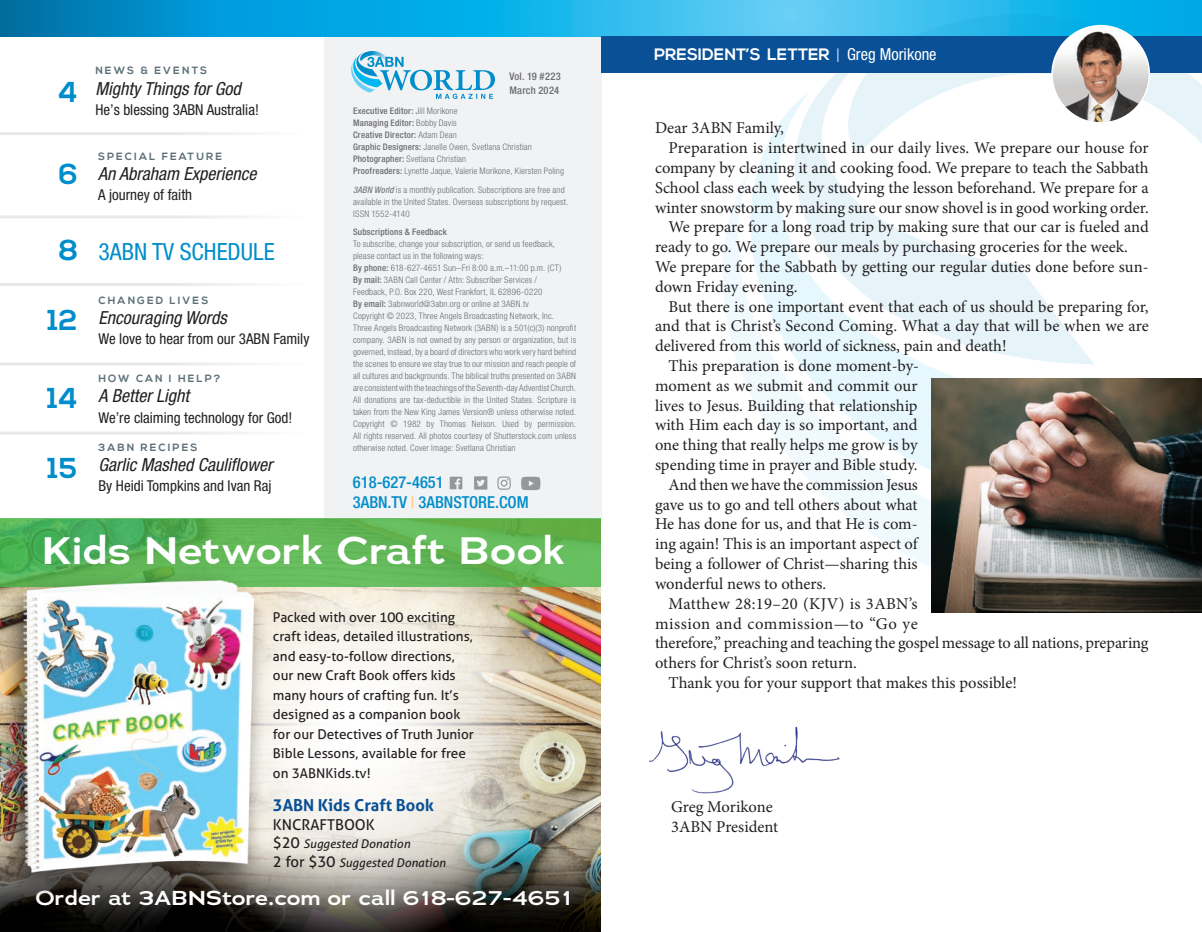
<style>
.page{position:relative;width:1202px;height:932px;background:#fff}
.page>*{position:absolute;margin:0;border:0;box-sizing:border-box;transform-origin:0 0}
.t1{font:600 38.1px "Adrianna Extended";color:#fff}
.Body{font:700 28.65px "Nexa";color:#008dcb}
.Body-2{font:condensed 23.7px "Helvetica Neue LT Pro";color:#008dcb}
.t2{font:600 20.1px "Adrianna Extended";color:#fff}
.Intro_Lg-Title{font:italic condensed 18px "Helvetica Neue LT Pro";color:#231f20}
.Body-3{font:16.5px/19.8px "Minion Pro";letter-spacing:-.005em;color:#231f20;text-align:justify}
.t3{font:500 condensed 16.5px "Helvetica Neue LT Pro";color:#008dcb}
.Body-4{font:700 16.5px "Nexa";color:#fff}
.t4{font:700 16.5px "Aller";color:#095097}
.Intro_Sub-Title{font:condensed 15px "Helvetica Neue LT Pro";color:#231f20}
.Body-5{font:condensed 15px "Helvetica Neue LT Pro";color:#231f20}
.t5{font:15px "Aller";color:#231f20}
.t6{font:13.5px/19.5px "Aller";color:#231f20}
.t7{font:italic 12px "Aller";color:#231f20}
.Intro_Grey-Head{font:700 10.5px "Nexa";letter-spacing:.2em;color:#5c6f78}
.About_us{font:500 condensed 10.5px "Helvetica Neue LT Pro";letter-spacing:.02em;color:#6b6b6e}
.Intro_Spacing__all_l{font:700 10.5px "Nexa";letter-spacing:.2em;color:#5c6f78}
.About_us-2{font:300 condensed 9px/12px "Helvetica Neue LT Pro";letter-spacing:.02em;color:#6b6b6e}
.About_us-3{font:500 condensed 9px "Helvetica Neue LT Pro";letter-spacing:.02em;color:#6b6b6e}
.s1{font-weight:300}
.s2{font-weight:500}
.s3{font-weight:400;font-style:italic}
.s4{color:#fdce89}
.s5{font-style:normal;font-size:15px}
.s6{font-family:"Helvetica Neue LT Pro";font-weight:400;font-stretch:condensed}
</style>
<div class="page">
<img style="left:0;top:587px;width:601px;height:345px">
<div style="left:324px;top:36px;width:278px;height:485px;background:#f0f2f3"></div>
<svg style="left:0;top:0;width:1202px;height:37px;background:#1aaae0"></svg>
<svg style="left:351px;top:51px;width:144px;height:48px"></svg>
<hr style="left:0;top:132px;width:313px;height:3px;background:#5c6f78">
<hr style="left:0;top:215px;width:313px;height:3px;background:#5c6f78">
<hr style="left:0;top:283px;width:313px;height:3px;background:#5c6f78">
<hr style="left:0;top:362px;width:313px;height:3px;background:#5c6f78">
<hr style="left:0;top:431px;width:313px;height:3px;background:#5c6f78">
<svg style="left:847px;top:14px;width:355px;height:129px;background:#5fc9ef"></svg>
<svg style="left:718px;top:72px;width:337px;height:20px"></svg>
<svg style="left:758px;top:92px;width:400px;height:273px"></svg>
<svg style="left:723px;top:169px;width:335px;height:398px"></svg>
<div style="left:601px;top:36px;width:601px;height:36px;background:#095097"></div>
<img style="left:1052px;top:26px;width:97px;height:97px;border-radius:49px">
<div style="left:1051px;top:25px;width:99px;height:99px;border:2px solid #fff;border-radius:50%"></div>
<img style="left:649px;top:726px;width:191px;height:68px">
<svg style="left:450px;top:476px;width:12px;height:13px"></svg>
<svg style="left:497px;top:476px;width:14px;height:14px"></svg>
<svg style="left:474px;top:476px;width:13px;height:13px"></svg>
<svg style="left:521px;top:476px;width:19px;height:14px"></svg>
<img style="left:931px;top:378px;width:271px;height:234px">
<img style="left:156px;top:518px;width:398px;height:414px">
<svg style="left:0;top:519px;width:601px;height:68px;background:#5cb556"></svg>
<div style="left:0;top:570px;width:269px;height:334px;background:#231f20;opacity:.75"></div>
<img style="left:0;top:562px;width:293px;height:324px">
<p class="Body" style="left:58px;top:75px;width:21px">4</p>
<p class="Body" style="left:59px;top:158px;width:21px">6</p>
<p class="Body" style="left:59px;top:234px;width:21px">8</p>
<p class="Body" style="left:48px;top:303px;width:31px">12</p>
<p class="Body" style="left:47px;top:381px;width:32px">14</p>
<p class="Body" style="left:48px;top:451px;width:31px">15</p>
<p class="Intro_Spacing__all_l" style="left:95px;top:65px;width:113px">NEWS &amp; EVENTS</p>
<p class="Intro_Lg-Title" style="left:95px;top:78px;width:147px">Mighty Things for God</p>
<p class="Body-5" style="left:95px;top:101px;width:165px">He’s blessing 3ABN Australia!</p>
<p class="Intro_Grey-Head" style="left:98px;top:150px;width:125px">SPECIAL FEATURE</p>
<p class="Intro_Lg-Title" style="left:98px;top:163px;width:160px">An Abraham Experience</p>
<p class="Intro_Sub-Title" style="left:98px;top:186px;width:96px">A journey of faith</p>
<p class="Body-2" style="left:98px;top:238px;width:178px">3ABN TV SCHEDULE</p>
<p class="Intro_Grey-Head" style="left:98px;top:294px;width:111px">CHANGED LIVES</p>
<p class="Intro_Lg-Title" style="left:98px;top:307px;width:130px">Encouraging Words</p>
<p class="Intro_Sub-Title" style="left:98px;top:330px;width:212px">We love to hear from our 3ABN Family</p>
<p class="Intro_Grey-Head" style="left:98px;top:372px;width:123px">HOW CAN I HELP?</p>
<p class="Intro_Lg-Title" style="left:98px;top:385px;width:92px">A Better Light</p>
<p class="Intro_Sub-Title" style="left:98px;top:408px;width:195px">We’re claiming technology for God!</p>
<p class="Intro_Grey-Head" style="left:98px;top:441px;width:101px">3ABN RECIPES</p>
<p class="Intro_Lg-Title" style="left:98px;top:454px;width:175px">Garlic Mashed Cauliflower</p>
<p class="Intro_Sub-Title" style="left:98px;top:477px;width:174px">By Heidi Tompkins and Ivan Raj</p>
<p class="About_us" style="left:509px;top:70px;width:53px">Vol. 19 #223</p>
<p class="About_us" style="left:509px;top:84px;width:51px">March 2024</p>
<p class="About_us-3" style="left:353px;top:105px;width:106px">Executive Editor: <span class="s1">Jill Morikone</span></p>
<p class="About_us-3" style="left:353px;top:117px;width:105px">Managing Editor: <span class="s1">Bobby Davis</span></p>
<p class="About_us-3" style="left:353px;top:129px;width:105px">Creative Director: <span class="s1">Adam Dean</span></p>
<p class="About_us-2" style="left:353px;top:141px;width:180px"><span class="s2">Graphic Designers:</span> Janelle Owen, Svetlana Christian</p>
<p class="About_us-2" style="left:353px;top:153px;width:115px"><span class="s2">Photographer:</span> Svetlana Christian</p>
<p class="About_us-2" style="left:353px;top:165px;width:212px"><span class="s2">Proofreaders:</span> Lynette Jaque, Valerie Morikone, Kiersten Poling</p>
<p class="About_us-2" style="left:353px;top:183px;width:217px"><span class="s3">3ABN World</span> is a monthly publication. Subscriptions are free and available in the United States. Overseas subscriptions by request.<br>ISSN 1552-4140</p>
<p class="About_us-3" style="left:353px;top:227px;width:95px">Subscriptions &amp; Feedback</p>
<p class="About_us-2" style="left:353px;top:238px;width:210px">To subscribe, change your subscription, or send us feedback, please contact us in the following ways:<br><span class="s2">By phone:</span> 618-627-4651 Sun–Fri 8:00 a.m.–11:00 p.m. (CT)<br><span class="s2">By mail:</span> 3ABN Call Center / Attn: Subscriber Services / Feedback, P.O. Box 220, West Frankfort, IL 62896-0220</p>
<p class="About_us-2" style="left:353px;top:298px;width:177px"><span class="s2">By email:</span> 3abnworld@3abn.org or online at 3ABN.tv</p>
<p class="About_us-2" style="left:353px;top:310px;width:202px">Copyright © 2023, Three Angels Broadcasting Network, Inc.</p>
<p class="About_us-2" style="left:353px;top:322px;width:225px;text-align:justify">Three Angels Broadcasting Network (3ABN) is a 501(c)(3) nonprofit company. 3ABN is not owned by any person or organization, but is governed, instead, by a board of directors who work very hard behind the scenes to ensure we stay true to our mission and reach people of all cultures and backgrounds. The biblical truths presented on 3ABN are consistent with the teachings of the Seventh-day Adventist Church.<br>All donations are tax-deductible in the United States. Scripture is taken from the New King James Version® unless otherwise noted.<br>Copyright © 1982 by Thomas Nelson. Used by permission.<br>All rights reserved. All photos courtesy of Shutterstock.com unless otherwise noted. Cover Image: Svetlana Christian</p>
<p class="t3" style="left:353px;top:472px;width:92px">618-627-4651</p>
<p class="t3" style="left:353px;top:492px;width:177px">3ABN.TV <span class="s4">|</span> 3ABNSTORE.COM</p>
<p class="t1" style="left:42px;top:525px;width:525px">Kids Network Craft Book</p>
<p class="t6" style="left:273px;top:607px;width:202px">Packed with over 100 exciting craft ideas, detailed illustrations, and easy-to-follow directions, our new Craft Book offers kids many hours of crafting fun. It’s designed as a companion book for our Detectives of Truth Junior<br>Bible Lessons, available for free on 3ABNKids.tv!</p>
<p class="t4" style="left:273px;top:794px;width:162px">3ABN Kids Craft Book</p>
<p class="t5" style="left:273px;top:814px;width:103px">KNCRAFTBOOK</p>
<p class="t7" style="left:273px;top:836px;width:139px"><span class="s5">$20</span> Suggested Donation</p>
<p class="t7" style="left:273px;top:855px;width:174px"><span class="s5">2 for $30</span> Suggested Donation</p>
<p class="t2" style="left:35px;top:884px;width:538px">Order at 3ABNStore.com or call 618-627-4651</p>
<p class="Body-4" style="left:654px;top:44px;width:284px">PRESIDENT’S LETTER <span class="s1">|</span> <span class="s6">Greg Morikone</span></p>
<p class="Body-3" style="left:655px;top:118px;width:130px">Dear 3ABN Family,</p>
<p class="Body-3" style="left:655px;top:138px;width:495px;text-indent:14px">Preparation is intertwined in our daily lives. We prepare our house for company by cleaning it and cooking food. We prepare to teach the Sabbath School class each week by studying the lesson beforehand. We prepare for a winter snowstorm by making sure our snow shovel is in good working order.</p>
<p class="Body-3" style="left:655px;top:217px;width:495px;text-indent:13px">We prepare for a long road trip by making sure that our car is fueled and ready to go. We prepare our meals by purchasing groceries for the week.</p>
<p class="Body-3" style="left:655px;top:257px;width:495px">We prepare for the Sabbath by getting our regular duties done before sun&shy;down Friday evening.</p>
<p class="Body-3" style="left:655px;top:296px;width:495px;text-indent:13px">But there is one important event that each of us should be preparing for, and that is Christ’s Second Coming. What a day that will be when we are delivered from this world of sickness, pain and death!</p>
<p class="Body-3" style="left:655px;top:356px;width:265px;text-indent:13px">This preparation is done moment-by&shy;moment as we submit and commit our lives to Jesus. Building that relationship with Him each day is so important, and one thing that really helps me grow is by spending time in prayer and Bible study.</p>
<p class="Body-3" style="left:655px;top:475px;width:264px;text-indent:13px">And then we have the commission Jesus gave us to go and tell others about what He has done for us, and that He is com&shy;ing again! This is an important aspect of being a follower of Christ—sharing this wonderful news to others.</p>
<p class="Body-3" style="left:655px;top:593px;width:495px;text-align:left;text-indent:14px">Matthew 28:19–20 (KJV) is 3ABN’s<br>mission and commission—to “Go ye<br>therefore,” preaching and teaching the gospel message to all nations, preparing others for Christ’s soon return.</p>
<p class="Body-3" style="left:668px;top:673px;width:350px">Thank you for your support that makes this possible!</p>
<p class="Body-3" style="left:671px;top:797px;width:103px">Greg Morikone</p>
<p class="Body-3" style="left:671px;top:817px;width:108px">3ABN President</p>
</div>
